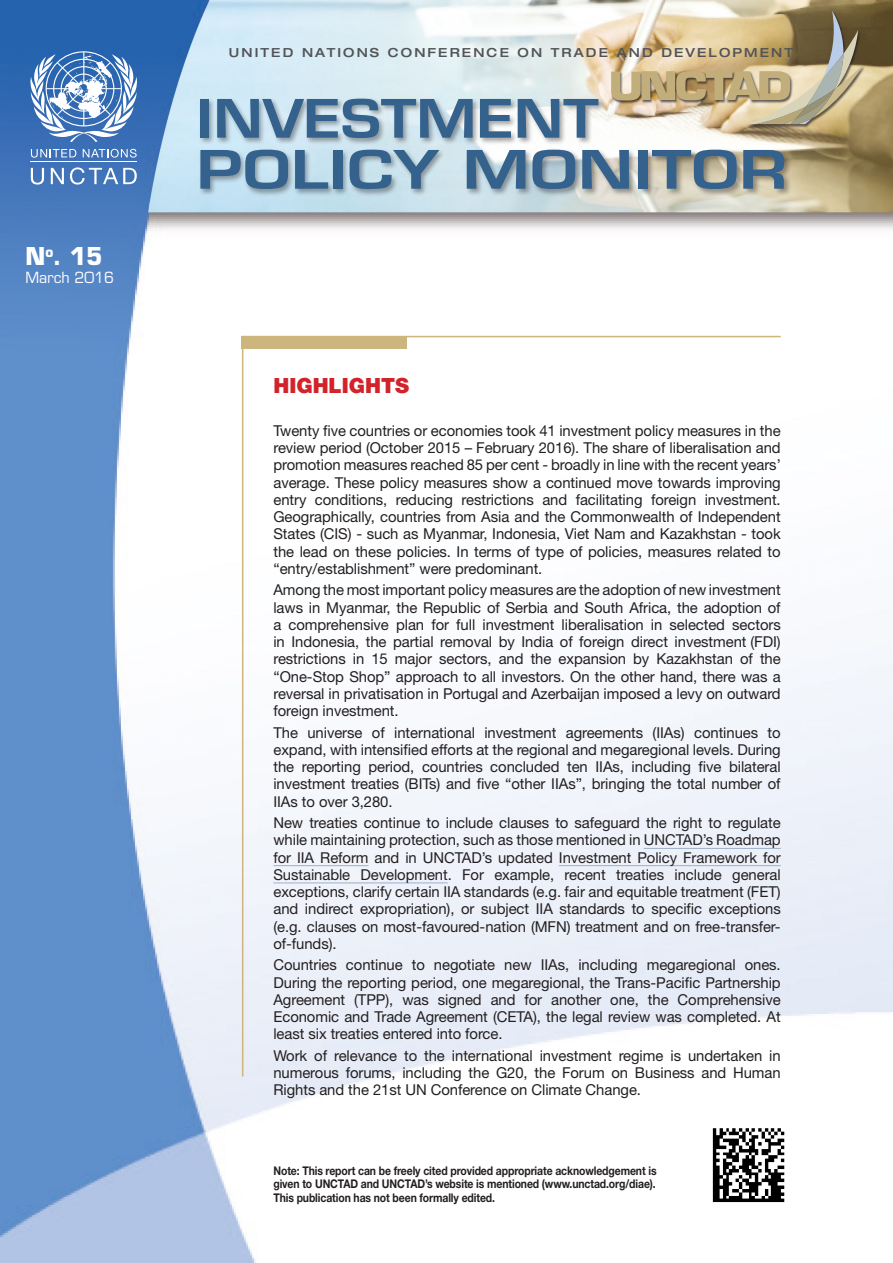
<style>
.page{position:relative;width:893px;height:1263px;background:#fff}
.page>*{position:absolute;margin:0;border:0;box-sizing:border-box;transform-origin:0 0}
.t1{font:600 51.6px/51px "Eurostile LT Std";color:#34628c;scale:1.16 1}
.t2{font:700 24px "Eurostile LT Std";color:#fff;scale:.95 1}
.t3{font:900 21px "Helvetica Neue LT Std";color:#d2232a}
.TXT_NORMAL{font:15px/17.2px "Helvetica Neue LT Std";letter-spacing:-.005em;color:#231f20;text-align:justify}
.t4{font:15px "Eurostile LT Std";color:#fff;scale:.95 1}
.t5{font:500 expanded 12.45px "Helvetica Neue LT Std";letter-spacing:.17em;color:#515457}
.t6{font:700 12px/13.5px "Helvetica Neue LT Std";letter-spacing:-.01em;color:#231f20;text-align:justify;scale:.87 1}
</style>
<div class="page">
<img style="left:0;top:0;width:893px;height:1263px">
<hr style="left:242px;top:336px;width:539px;height:1px;background:#ccb67d">
<div style="left:242px;top:336px;width:165px;height:13px;background:#ccb67d"></div>
<div style="left:199px;top:97px;width:592px;height:100px;background:#231f20;opacity:.4"></div>
<hr style="left:242px;top:336px;width:1px;height:740px;background:#ccb67d">
<div style="left:611px;top:11px;width:255px;height:117px;background:#231f20;opacity:.7"></div>
<svg style="left:611px;top:11px;width:251px;height:113px;background:#c6b48f"></svg>
<img style="left:707px;top:1123px;width:84px;height:86px">
<hr style="left:644px;top:848px;width:137px;height:1px;background:#9dafca">
<hr style="left:273px;top:865px;width:95px;height:1px;background:#9dafca">
<hr style="left:559px;top:865px;width:222px;height:1px;background:#9dafca">
<hr style="left:273px;top:882px;width:175px;height:1px;background:#9dafca">
<svg style="left:30px;top:51px;width:108px;height:91px"></svg>
<svg style="left:31px;top:168px;width:13px;height:17px"></svg>
<svg style="left:51px;top:168px;width:13px;height:16px"></svg>
<svg style="left:70px;top:167px;width:67px;height:18px"></svg>
<svg style="left:31px;top:149px;width:45px;height:9px"></svg>
<svg style="left:83px;top:149px;width:54px;height:9px"></svg>
<hr style="left:30px;top:162px;width:107px;height:1px;background:#fff">
<p class="t2" style="left:26px;top:241px;width:83px">N<sup>o</sup>. 15</p>
<p class="t4" style="left:26px;top:268px;width:95px">March 2016</p>
<p class="t5" style="left:229px;top:45px;width:566px">UNITED NATIONS CONFERENCE ON TRADE AND DEVELOPMENT</p>
<p class="t5" style="left:225px;top:50px;width:566px">UNITED NATIONS CONFERENCE ON TRADE AND DEVELOPMENT</p>
<p class="t1" style="left:197px;top:93px;width:511px">INVESTMENT<br>POLICY MONITOR</p>
<p class="t3" style="left:273px;top:373px;width:137px">HIGHLIGHTS</p>
<p class="TXT_NORMAL" style="left:273px;top:422px;width:509px">Twenty five countries or economies took 41 investment policy measures in the review period (October 2015 – February 2016). The share of liberalisation and promotion measures reached 85 per cent - broadly in line with the recent years’ average. These policy measures show a continued move towards improving entry conditions, reducing restrictions and facilitating foreign investment.<br>Geographically, countries from Asia and the Commonwealth of Independent States (CIS) - such as Myanmar, Indonesia, Viet Nam and Kazakhstan - took the lead on these policies. In terms of type of policies, measures related to “entry/establishment” were predominant.</p>
<p class="TXT_NORMAL" style="left:273px;top:581px;width:509px">Among the most important policy measures are the adoption of new investment laws in Myanmar, the Republic of Serbia and South Africa, the adoption of a comprehensive plan for full investment liberalisation in selected sectors in Indonesia, the partial removal by India of foreign direct investment (FDI) restrictions in 15 major sectors, and the expansion by Kazakhstan of the “One-Stop Shop” approach to all investors. On the other hand, there was a reversal in privatisation in Portugal and Azerbaijan imposed a levy on outward foreign investment.</p>
<p class="TXT_NORMAL" style="left:273px;top:723px;width:509px">The universe of international investment agreements (IIAs) continues to expand, with intensified efforts at the regional and megaregional levels. During the reporting period, countries concluded ten IIAs, including five bilateral investment treaties (BITs) and five “other IIAs”, bringing the total number of IIAs to over 3,280.</p>
<p class="TXT_NORMAL" style="left:273px;top:814px;width:509px">New treaties continue to include clauses to safeguard the right to regulate while maintaining protection, such as those mentioned in UNCTAD’s Roadmap for IIA Reform and in UNCTAD’s updated Investment Policy Framework for Sustainable Development. For example, recent treaties include general exceptions, clarify certain IIA standards (e.g. fair and equitable treatment (FET) and indirect expropriation), or subject IIA standards to specific exceptions (e.g. clauses on most-favoured-nation (MFN) treatment and on free-transfer&shy;of-funds).</p>
<p class="TXT_NORMAL" style="left:273px;top:956px;width:509px">Countries continue to negotiate new IIAs, including megaregional ones.<br>During the reporting period, one megaregional, the Trans-Pacific Partnership Agreement (TPP), was signed and for another one, the Comprehensive Economic and Trade Agreement (CETA), the legal review was completed. At least six treaties entered into force.</p>
<p class="TXT_NORMAL" style="left:273px;top:1047px;width:509px">Work of relevance to the international investment regime is undertaken in numerous forums, including the G20, the Forum on Business and Human Rights and the 21st UN Conference on Climate Change.</p>
<p class="t6" style="left:273px;top:1163px;width:442px">Note: This report can be freely cited provided appropriate acknowledgement is given to UNCTAD and UNCTAD’s website is mentioned (www.unctad.org/diae).<br>This publication has not been formally edited.</p>
</div>
